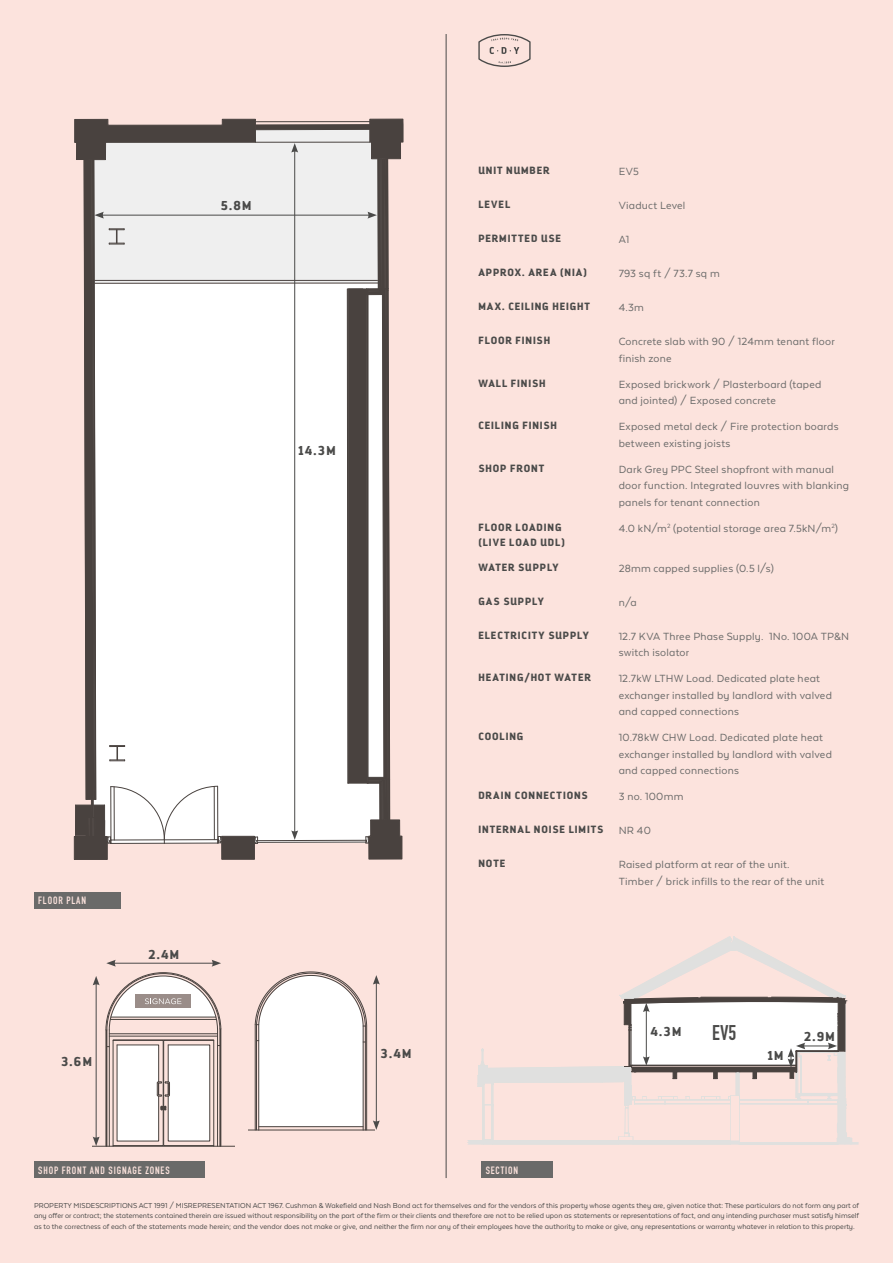
<style>
.page{position:relative;width:893px;height:1263px;background:#fce3dd}
.page>*{position:absolute;margin:0;border:0;box-sizing:border-box;transform-origin:0 0}
.t1{font:21px "DIN Engschrift";color:#4a4a49}
.t2{font:700 12.9px "Darwin Alt Office";letter-spacing:.1em;color:#4a4a49}
.t3{font:12px/16.5px "Texta Alt";letter-spacing:.02em;color:#6a6a69}
.t4{font:700 10.5px/15px "Darwin Alt Office";letter-spacing:.085em;color:#4a4a49}
.t5{font:10.5px "DIN Engschrift";letter-spacing:.08em;color:#fce3dd}
.t6{font:8.25px/10.5px "Texta Alt";color:#4a4a49;text-align:justify}
</style>
<div class="page">
<hr style="left:93px;top:1146px;width:142px;height:1px;background:#49423f">
<div style="left:113px;top:1040px;width:101px;height:1px;border:1px solid #49423f"></div>
<hr style="left:109px;top:1030px;width:1px;height:116px;background:#49423f">
<hr style="left:217px;top:1029px;width:1px;height:117px;background:#49423f">
<hr style="left:109px;top:1036px;width:109px;height:1px;background:#49423f">
<hr style="left:109px;top:1033px;width:109px;height:1px;background:#49423f">
<div style="left:106px;top:1030px;width:1px;height:116px;border:1px solid #49423f"></div>
<div style="left:220px;top:1029px;width:1px;height:117px;border:1px solid #49423f"></div>
<svg style="left:107px;top:1044px;width:113px;height:102px"></svg>
<hr style="left:249px;top:1130px;width:125px;height:1px;background:#49423f">
<svg style="left:255px;top:971px;width:112px;height:159px"></svg>
<div style="left:34px;top:1162px;width:170px;height:16px;background:#6a6a69"></div>
<div style="left:34px;top:892px;width:86px;height:16px;background:#6a6a69"></div>
<hr style="left:446px;top:34px;width:1px;height:1144px;background:#4a4a49">
<div style="left:482px;top:1162px;width:71px;height:16px;background:#6a6a69"></div>
<svg style="left:478px;top:34px;width:53px;height:33px"></svg>
<svg style="left:74px;top:119px;width:329px;height:741px"></svg>
<hr style="left:96px;top:983px;width:1px;height:156px;background:#4a4a49">
<svg style="left:93px;top:1136px;width:7px;height:10px"></svg>
<svg style="left:93px;top:976px;width:7px;height:9px"></svg>
<hr style="left:376px;top:982px;width:1px;height:141px;background:#4a4a49">
<svg style="left:373px;top:1120px;width:7px;height:10px"></svg>
<svg style="left:373px;top:975px;width:7px;height:9px"></svg>
<svg style="left:106px;top:960px;width:115px;height:70px"></svg>
<svg style="left:468px;top:936px;width:390px;height:209px"></svg>
<p class="t2" style="left:221px;top:198px;width:32px">5.8M</p>
<p class="t2" style="left:299px;top:442px;width:38px">14.3M</p>
<p class="t5" style="left:38px;top:894px;width:49px">FLOOR PLAN</p>
<p class="t2" style="left:61px;top:1053px;width:32px">3.6M</p>
<p class="t2" style="left:148px;top:946px;width:32px">2.4M</p>
<p class="t5" style="left:38px;top:1164px;width:133px">SHOP FRONT AND SIGNAGE ZONES</p>
<p class="t2" style="left:381px;top:1045px;width:32px">3.4M</p>
<p class="t4" style="left:478px;top:163px;width:72px">UNIT NUMBER</p>
<p class="t3" style="left:619px;top:163px;width:22px">EV5</p>
<p class="t4" style="left:478px;top:197px;width:33px">LEVEL</p>
<p class="t3" style="left:619px;top:197px;width:68px">Viaduct Level</p>
<p class="t4" style="left:478px;top:231px;width:84px">PERMITTED USE</p>
<p class="t3" style="left:619px;top:231px;width:12px">A1</p>
<p class="t4" style="left:478px;top:265px;width:110px">APPROX. AREA (NIA)</p>
<p class="t3" style="left:619px;top:265px;width:103px">793 sq ft / 73.7 sq m</p>
<p class="t4" style="left:478px;top:299px;width:113px">MAX. CEILING HEIGHT</p>
<p class="t3" style="left:619px;top:299px;width:27px">4.3m</p>
<p class="t4" style="left:478px;top:333px;width:73px">FLOOR FINISH</p>
<p class="t3" style="left:619px;top:333px;width:218px">Concrete slab with 90 / 124mm tenant floor finish zone</p>
<p class="t4" style="left:478px;top:375px;width:69px">WALL FINISH</p>
<p class="t3" style="left:619px;top:376px;width:204px">Exposed brickwork / Plasterboard (taped and jointed) / Exposed concrete</p>
<p class="t4" style="left:478px;top:418px;width:80px">CEILING FINISH</p>
<p class="t3" style="left:619px;top:418px;width:221px">Exposed metal deck / Fire protection boards between existing joists</p>
<p class="t4" style="left:478px;top:460px;width:67px">SHOP FRONT</p>
<p class="t3" style="left:619px;top:461px;width:232px">Dark Grey PPC Steel shopfront with manual door function. Integrated louvres with blanking panels for tenant connection</p>
<p class="t4" style="left:478px;top:519px;width:88px">FLOOR LOADING (LIVE LOAD UDL)</p>
<p class="t3" style="left:619px;top:520px;width:221px">4.0 kN/m<sup>2</sup> (potential storage area 7.5kN/m<sup>2</sup>)</p>
<p class="t4" style="left:478px;top:559px;width:82px">WATER SUPPLY</p>
<p class="t3" style="left:619px;top:560px;width:157px">28mm capped supplies (0.5 l/s)</p>
<p class="t4" style="left:478px;top:593px;width:67px">GAS SUPPLY</p>
<p class="t3" style="left:619px;top:594px;width:20px">n/a</p>
<p class="t4" style="left:478px;top:627px;width:112px">ELECTRICITY SUPPLY</p>
<p class="t3" style="left:619px;top:628px;width:232px">12.7 KVA Three Phase Supply. 1No. 100A TP&amp;N switch isolator</p>
<p class="t4" style="left:478px;top:670px;width:114px">HEATING/HOT WATER</p>
<p class="t3" style="left:619px;top:670px;width:215px">12.7kW LTHW Load. Dedicated plate heat exchanger installed by landlord with valved and capped connections</p>
<p class="t4" style="left:478px;top:729px;width:46px">COOLING</p>
<p class="t3" style="left:619px;top:729px;width:215px">10.78kW CHW Load. Dedicated plate heat exchanger installed by landlord with valved and capped connections</p>
<p class="t4" style="left:478px;top:788px;width:111px">DRAIN CONNECTIONS</p>
<p class="t3" style="left:619px;top:788px;width:66px">3 no. 100mm</p>
<p class="t4" style="left:478px;top:822px;width:127px">INTERNAL NOISE LIMITS</p>
<p class="t3" style="left:619px;top:822px;width:34px">NR 40</p>
<p class="t4" style="left:478px;top:856px;width:28px">NOTE</p>
<p class="t3" style="left:619px;top:856px;width:207px">Raised platform at rear of the unit.<br>Timber / brick infills to the rear of the unit</p>
<p class="t5" style="left:486px;top:1164px;width:34px">SECTION</p>
<p class="t2" style="left:651px;top:1023px;width:32px">4.3M</p>
<h1 class="t1" style="left:712px;top:1020px;width:26px">EV5</h1>
<p class="t2" style="left:768px;top:1048px;width:17px">1M</p>
<p class="t2" style="left:804px;top:1028px;width:32px">2.9M</p>
<p class="t6" style="left:34px;top:1200px;width:827px">PROPERTY MISDESCRIPTIONS ACT 1991 / MISREPRESENTATION ACT 1967. Cushman &amp; Wakefield and Nash Bond act for themselves and for the vendors of this property whose agents they are, given notice that: These particulars do not form any part of any offer or contract; the statements contained therein are issued without responsibility on the part of the firm or their clients and therefore are not to be relied upon as statements or representations of fact, and any intending purchaser must satisfy himself as to the correctness of each of the statements made herein; and the vendor does not make or give, and neither the firm nor any of their employees have the authority to make or give, any representations or warranty whatever in relation to this property.</p>
</div>
